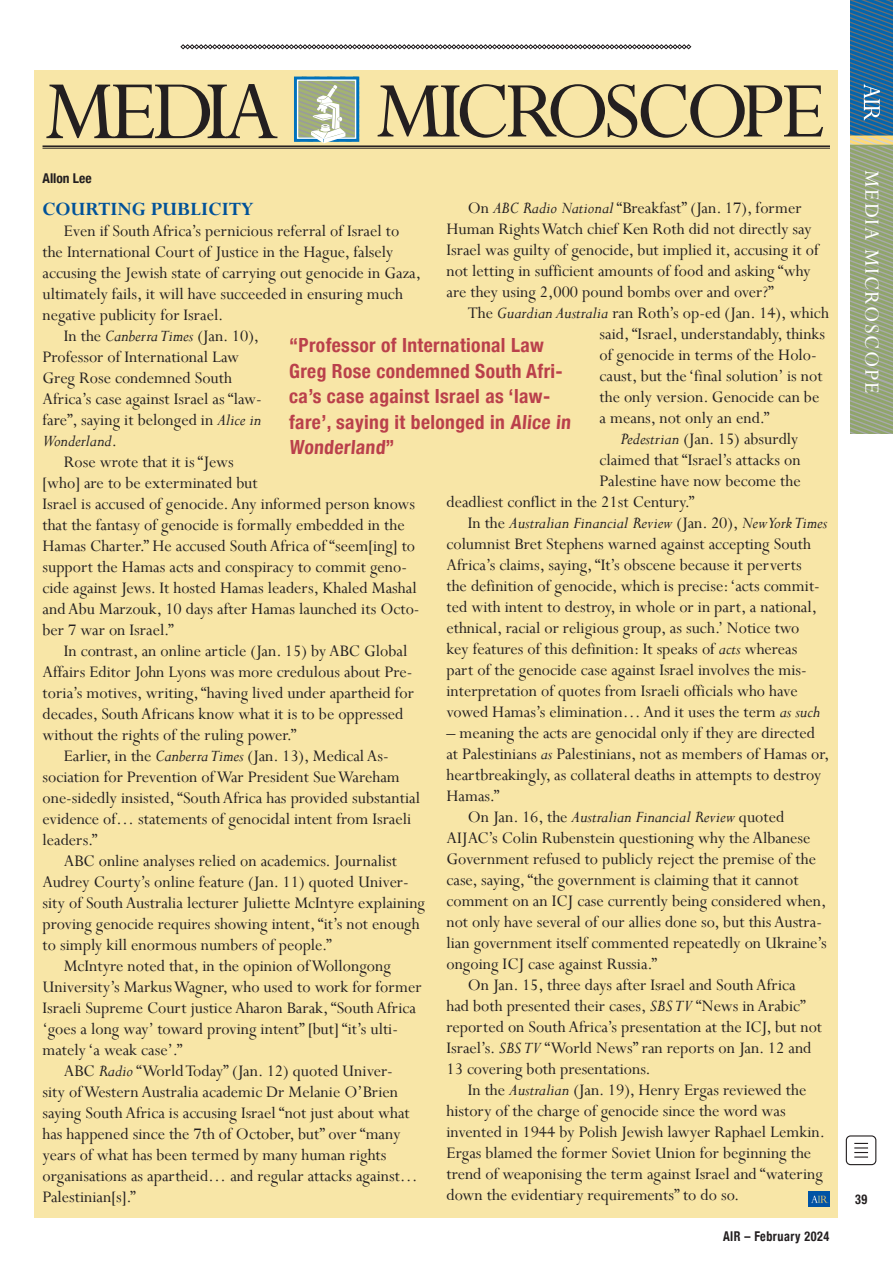
<style>
.page{position:relative;width:893px;height:1263px;background:#fff}
.page>*{position:absolute;margin:0;border:0;box-sizing:border-box;transform-origin:0 0}
.t1{font:22.5px "Perpetua";letter-spacing:.08em;color:#fff}
.Sub_heading_-_caps{font:700 21px "Perpetua";color:#015299}
.Pull_Quote{font:700 condensed 19.5px/25.5px "Helvetica Neue";letter-spacing:.02em;color:#ba404b}
.Copy_General{font:18px/21px "Perpetua";color:#231f20}
.Author{font:700 condensed 13.5px "Helvetica Neue";letter-spacing:.04em;color:#231f20;scale:.9 1}
.Author-2{font:700 condensed 13.5px "Helvetica Neue";color:#231f20}
.s1{font-style:italic}
</style>
<div class="page">
<svg style="left:180px;top:44px;width:511px;height:5px"></svg>
<div style="left:846px;top:1135px;width:30px;height:30px;border:1px solid #231f20;border-radius:4px"></div>
<svg style="left:854px;top:1143px;width:14px;height:14px"></svg>
<div style="left:34px;top:71px;width:804px;height:1147px;background:#f8e6a7"></div>
<svg style="left:850px;top:0;width:43px;height:434px;background:#779589"></svg>
<hr style="left:43px;top:148px;width:786px;height:1px;background:#231f20">
<hr style="left:43px;top:145px;width:786px;height:2px;background:#231f20">
<svg style="left:46px;top:84px;width:231px;height:54px"></svg>
<svg style="left:294px;top:77px;width:66px;height:66px;background:#a0b7aa"></svg>
<svg style="left:378px;top:84px;width:445px;height:54px"></svg>
<img style="left:808px;top:1191px;width:21px;height:15px">
<p class="Author-2" style="left:43px;top:167px;width:51px">Allon Lee</p>
<p class="Copy_General" style="left:446px;top:197px;width:374px;text-indent:21px">On <span class="s1">ABC Radio National</span> “Breakfast” (Jan. 17), former Human Rights Watch chief Ken Roth did not directly say Israel was guilty of genocide, but implied it, accusing it of not letting in sufficient amounts of food and asking “why are they using 2,000 pound bombs over and over?”</p>
<p class="Copy_General" style="left:600px;top:302px;width:231px;text-indent:-132px">The <span class="s1">Guardian Australia</span> ran Roth’s op-ed (Jan. 14), which said, “Israel, understandably, thinks of genocide in terms of the Holo&shy;caust, but the ‘final solution’ is not the only version. Genocide can be a means, not only an end.”</p>
<p class="Copy_General" style="left:621px;top:428px;width:179px"><span class="s1">Pedestrian</span> (Jan. 15) absurdly</p>
<p class="Copy_General" style="left:600px;top:449px;width:203px">claimed that “Israel’s attacks on</p>
<p class="Copy_General" style="left:600px;top:470px;width:203px">Palestine have now become the</p>
<p class="Copy_General" style="left:446px;top:491px;width:249px">deadliest conflict in the 21st Century.”</p>
<p class="Copy_General" style="left:446px;top:512px;width:382px;text-indent:21px">In the <span class="s1">Australian Financial Review</span> (Jan. 20), <span class="s1">New York Times </span>columnist Bret Stephens warned against accepting South Africa’s claims, saying, “It’s obscene because it perverts<br>the definition of genocide, which is precise: ‘acts commit&shy;ted with intent to destroy, in whole or in part, a national, ethnical, racial or religious group, as such.’ Notice two<br>key features of this definition: It speaks of <span class="s1">acts</span> whereas part of the genocide case against Israel involves the mis&shy;interpretation of quotes from Israeli officials who have vowed Hamas’s elimination… And it uses the term <span class="s1">as such</span></p>
<p class="Copy_General" style="left:446px;top:722px;width:384px">– meaning the acts are genocidal only if they are directed at Palestinians <span class="s1">as</span> Palestinians, not as members of Hamas or, heartbreakingly, as collateral deaths in attempts to destroy Hamas.”</p>
<p class="Copy_General" style="left:446px;top:806px;width:382px;text-indent:21px">On Jan. 16, the <span class="s1">Australian Financial Review</span> quoted AIJAC’s Colin Rubenstein questioning why the Albanese Government refused to publicly reject the premise of the case, saying, “the government is claiming that it cannot comment on an ICJ case currently being considered when, not only have several of our allies done so, but this Austra&shy;lian government itself commented repeatedly on Ukraine’s ongoing ICJ case against Russia.”</p>
<p class="Copy_General" style="left:446px;top:974px;width:377px;text-indent:21px">On Jan. 15, three days after Israel and South Africa had both presented their cases, <span class="s1">SBS TV</span> “News in Arabic” reported on South Africa’s presentation at the ICJ, but not Israel’s. <span class="s1">SBS TV</span> “World News” ran reports on Jan. 12 and 13 covering both presentations.</p>
<p class="Copy_General" style="left:446px;top:1079px;width:380px;text-indent:21px">In the <span class="s1">Australian</span> (Jan. 19), Henry Ergas reviewed the history of the charge of genocide since the word was invented in 1944 by Polish Jewish lawyer Raphael Lemkin.<br>Ergas blamed the former Soviet Union for beginning the trend of weaponising the term against Israel and “watering down the evidentiary requirements” to do so.</p>
<p class="Sub_heading_-_caps" style="left:43px;top:196px;width:213px">COURTING PUBLICITY</p>
<p class="Copy_General" style="left:43px;top:220px;width:380px;text-indent:21px">Even if South Africa’s pernicious referral of Israel to the International Court of Justice in the Hague, falsely accusing the Jewish state of carrying out genocide in Gaza, ultimately fails, it will have succeeded in ensuring much negative publicity for Israel.</p>
<p class="Copy_General" style="left:43px;top:325px;width:221px;text-indent:21px">In the <span class="s1">Canberra Times</span> (Jan. 10),<br>Professor of International Law<br>Greg Rose condemned South<br>Africa’s case against Israel as “law&shy;fare”, saying it belonged in <span class="s1">Alice in<br>Wonderland</span>.</p>
<p class="Copy_General" style="left:43px;top:451px;width:378px;text-indent:21px">Rose wrote that it is “Jews<br>[who] are to be exterminated but<br>Israel is accused of genocide. Any informed person knows that the fantasy of genocide is formally embedded in the Hamas Charter.” He accused South Africa of “seem[ing] to support the Hamas acts and conspiracy to commit geno&shy;cide against Jews. It hosted Hamas leaders, Khaled Mashal and Abu Marzouk, 10 days after Hamas launched its Octo&shy;ber 7 war on Israel.”</p>
<p class="Copy_General" style="left:43px;top:640px;width:373px;text-indent:21px">In contrast, an online article (Jan. 15) by ABC Global Affairs Editor John Lyons was more credulous about Pre&shy;toria’s motives, writing, “having lived under apartheid for decades, South Africans know what it is to be oppressed without the rights of the ruling power.”</p>
<p class="Copy_General" style="left:43px;top:745px;width:379px;text-indent:21px">Earlier, in the <span class="s1">Canberra Times</span> (Jan. 13), Medical As&shy;sociation for Prevention of War President Sue Wareham one-sidedly insisted, “South Africa has provided substantial evidence of… statements of genocidal intent from Israeli leaders.”</p>
<p class="Copy_General" style="left:43px;top:850px;width:384px;text-indent:21px">ABC online analyses relied on academics. Journalist Audrey Courty’s online feature (Jan. 11) quoted Univer&shy;sity of South Australia lecturer Juliette McIntyre explaining proving genocide requires showing intent, “it’s not enough to simply kill enormous numbers of people.”</p>
<p class="Copy_General" style="left:43px;top:955px;width:381px;text-indent:21px">McIntyre noted that, in the opinion of Wollongong University’s Markus Wagner, who used to work for former Israeli Supreme Court justice Aharon Barak, “South Africa ‘goes a long way’ toward proving intent” [but] “it’s ulti&shy;mately ‘a weak case’.”</p>
<p class="Copy_General" style="left:43px;top:1060px;width:377px;text-indent:21px">ABC <span class="s1">Radio</span> “World Today” (Jan. 12) quoted Univer&shy;sity of Western Australia academic Dr Melanie O’Brien saying South Africa is accusing Israel “not just about what has happened since the 7th of October, but” over “many years of what has been termed by many human rights organisations as apartheid… and regular attacks against… Palestinian[s].”</p>
<p class="Pull_Quote" style="left:289px;top:331px;width:285px">“Professor of International Law<br>Greg Rose condemned South Afri&shy;ca’s case against Israel as ‘law&shy;fare’, saying it belonged in Alice in<br>Wonderland”</p>
<p class="Author" style="left:723px;top:1225px;width:120px">AIR – February 2024</p>
<p class="t1" style="left:886px;top:170px;width:225px;rotate:90deg">MEDIA MICROSCOPE</p>
<p class="Author" style="left:855px;top:1188px;width:15px">39</p>
</div>
